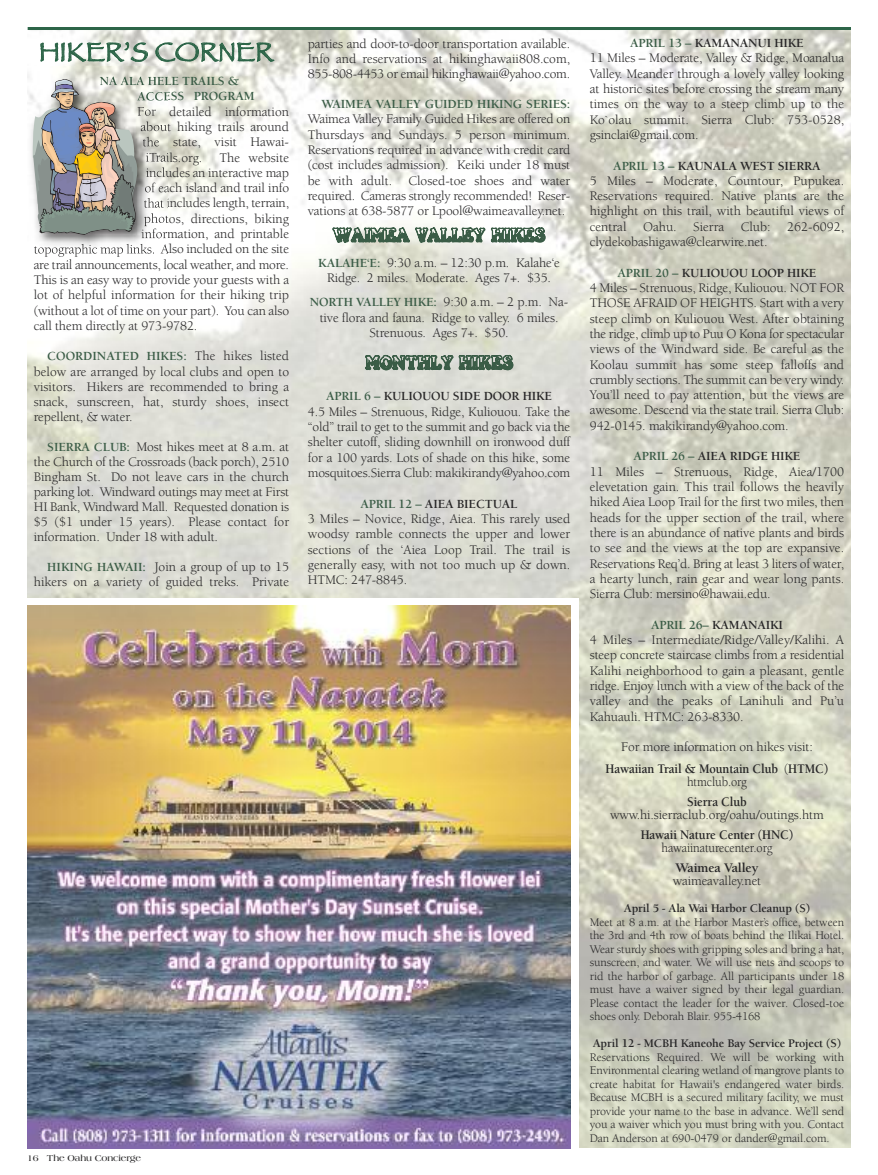
<style>
.page{position:relative;width:878px;height:1175px;background:#fff}
.page>*{position:absolute;margin:0;border:0;box-sizing:border-box;transform-origin:0 0}
.t1{font:27px "Papyrus";color:#2d6548}
.t2{font:21px "Cabaret";letter-spacing:-.01em;color:#3a5c46}
.t3{font:13.5px/15.3px "Berkeley";letter-spacing:-.01em;color:#272627;text-align:justify}
.t4{font:13.5px "Berkeley";letter-spacing:-.01em;color:#272627;scale:.92 1}
.t5{font:700 13.5px "Berkeley";letter-spacing:-.01em;color:#272627;scale:.92 1}
.t6{font:700 13.5px "Berkeley";letter-spacing:-.01em;color:#272627}
.t7{font:700 12.75px "Berkeley";letter-spacing:-.01em;color:#272627}
.t8{font:700 12.75px/15.3px "Berkeley";letter-spacing:-.01em;color:#3a5c46}
.t9{font:12px/13.5px "Berkeley";letter-spacing:-.01em;color:#272627;text-align:justify}
.t10{font:700 12px "Berkeley";letter-spacing:-.01em;color:#272627}
.t11{font:700 9px "Americana";letter-spacing:-.01em;color:#272627}
.s1{font-weight:700;font-size:12.75px;color:#3a5c46}
.s2{color:#3a5c46}
.s3{font-weight:400;font-size:13.5px;color:#272627}
.s4{font-weight:700}
</style>
<div class="page">
<img style="left:28px;top:30px;width:822px;height:1118px">
<img style="left:27px;top:67px;width:141px;height:193px">
<img style="left:100px;top:77px;width:68px;height:8px">
<img style="left:137px;top:92px;width:31px;height:9px">
<img style="left:137px;top:106px;width:19px;height:10px">
<img style="left:141px;top:121px;width:27px;height:10px">
<img style="left:143px;top:137px;width:17px;height:10px">
<img style="left:146px;top:152px;width:22px;height:10px">
<img style="left:146px;top:167px;width:22px;height:10px">
<img style="left:145px;top:182px;width:23px;height:10px">
<img style="left:144px;top:198px;width:24px;height:10px">
<img style="left:144px;top:213px;width:24px;height:13px">
<img style="left:141px;top:228px;width:27px;height:10px">
<img style="left:34px;top:244px;width:53px;height:13px">
<svg style="left:66px;top:259px;width:22px;height:1px"></svg>
<svg style="left:33px;top:79px;width:104px;height:156px;background:#a6a49e"></svg>
<hr style="left:28px;top:27px;width:822px;height:3px;background:#2d6548">
<svg style="left:27px;top:598px;width:552px;height:551px"></svg>
<img style="left:27px;top:605px;width:543px;height:543px">
<h1 class="t1" style="left:39px;top:36px;width:236px">HIKER’S CORNER</h1>
<p class="t3" style="left:308px;top:37px;width:264px">parties and door-to-door transportation available.<br>Info and reservations at hikinghawaii808.com, 855-808-4453 or email hikinghawaii@yahoo.com.</p>
<p class="t8" style="left:321px;top:98px;width:250px">WAIMEA VALLEY GUIDED HIKING SERIES:</p>
<p class="t3" style="left:308px;top:113px;width:264px">Waimea Valley Family Guided Hikes are offered on Thursdays and Sundays. 5 person minimum.<br>Reservations required in advance with credit card (cost includes admission). Keiki under 18 must be with adult. Closed-toe shoes and water required. Cameras strongly recommended! Reser&shy;vations at 638-5877 or Lpool@waimeavalley.net.</p>
<h2 class="t2" style="left:333px;top:228px;width:214px">WAIMEA VALLEY HIKES</h2>
<p class="t3" style="left:318px;top:256px;width:243px;text-align:center"><span class="s1">KALAHE‘E:</span> 9:30 a.m. – 12:30 p.m. Kalahe‘e<br>Ridge. 2 miles. Moderate. Ages 7+. $35.</p>
<p class="t3" style="left:310px;top:295px;width:260px;text-align:center"><span class="s1">NORTH VALLEY HIKE:</span> 9:30 a.m. – 2 p.m. Na&shy;tive flora and fauna. Ridge to valley. 6 miles.<br>Strenuous. Ages 7+. $50.</p>
<h2 class="t2" style="left:365px;top:355px;width:149px">MONTHLY HIKES</h2>
<p class="t7" style="left:326px;top:391px;width:227px"><span class="s2">APRIL 6 –</span> KULIOUOU SIDE DOOR HIKE</p>
<p class="t3" style="left:308px;top:405px;width:264px">4.5 Miles – Strenuous, Ridge, Kuliouou. Take the “old” trail to get to the summit and go back via the shelter cutoff, sliding downhill on ironwood duff for a 100 yards. Lots of shade on this hike, some mosquitoes.Sierra Club: makikirandy@yahoo.com</p>
<p class="t7" style="left:360px;top:498px;width:158px"><span class="s2">APRIL 12 –</span> AIEA BIECTUAL</p>
<p class="t3" style="left:308px;top:512px;width:264px">3 Miles – Novice, Ridge, Aiea. This rarely used woodsy ramble connects the upper and lower sections of the ‘Aiea Loop Trail. The trail is generally easy, with not too much up &amp; down.<br>HTMC: 247-8845.</p>
<p class="t8" style="left:137px;top:74px;width:119px;text-indent:-38px">NA ALA HELE TRAILS &amp;<br>ACCESS PROGRAM</p>
<p class="t3" style="left:137px;top:105px;width:153px">For detailed information</p>
<p class="t3" style="left:140px;top:120px;width:150px">about hiking trails around</p>
<p class="t3" style="left:142px;top:135px;width:148px">the state, visit Hawai-</p>
<p class="t3" style="left:146px;top:151px;width:58px">iTrails.org.</p>
<p class="t3" style="left:141px;top:151px;width:149px;text-align:right">The website<br>includes an interactive map of each island and trail info that includes length, terrain, photos, directions, biking information, and printable</p>
<p class="t3" style="left:34px;top:258px;width:257px">are trail announcements, local weather, and more.<br>This is an easy way to provide your guests with a lot of helpful information for their hiking trip (without a lot of time on your part). You can also call them directly at 973-9782.</p>
<p class="t8" style="left:47px;top:350px;width:243px">COORDINATED HIKES: <span class="s3">The hikes listed</span></p>
<p class="t3" style="left:34px;top:365px;width:257px">below are arranged by local clubs and open to visitors. Hikers are recommended to bring a snack, sunscreen, hat, sturdy shoes, insect repellent, &amp; water.</p>
<p class="t3" style="left:34px;top:440px;width:257px;text-indent:14px"><span class="s1">SIERRA CLUB:</span> Most hikes meet at 8 a.m. at the Church of the Crossroads (back porch), 2510<br>Bingham St. Do not leave cars in the church parking lot. Windward outings may meet at First HI Bank, Windward Mall. Requested donation is $5 ($1 under 15 years). Please contact for information. Under 18 with adult.</p>
<p class="t3" style="left:34px;top:560px;width:257px;text-align:right"><span class="s1">HIKING HAWAII:</span> Join a group of up to 15 hikers on a variety of guided treks. Private</p>
<p class="t11" style="left:27px;top:1154px;width:115px">16 The Oahu Concierge</p>
<p class="t7" style="left:630px;top:38px;width:175px"><span class="s2">APRIL 13 –</span> KAMANANUI HIKE</p>
<p class="t3" style="left:589px;top:52px;width:256px">11 Miles – Moderate, Valley &amp; Ridge, Moanalua Valley. Meander through a lovely valley looking at historic sites before crossing the stream many times on the way to a steep climb up to the Ko`olau summit. Sierra Club: 753-0528, gsinclai@gmail.com.</p>
<p class="t7" style="left:613px;top:160px;width:209px"><span class="s2">APRIL 13 –</span> KAUNALA WEST SIERRA</p>
<p class="t3" style="left:589px;top:174px;width:256px">5 Miles – Moderate, Countour, Pupukea.<br>Reservations required. Native plants are the highlight on this trail, with beautiful views of central Oahu. Sierra Club: 262-6092, clydekobashigawa@clearwire.net.</p>
<p class="t7" style="left:617px;top:268px;width:200px"><span class="s2">APRIL 20 –</span> KULIOUOU LOOP HIKE</p>
<p class="t3" style="left:589px;top:281px;width:256px">4 Miles – Strenuous, Ridge, Kuliouou. NOT FOR THOSE AFRAID OF HEIGHTS. Start with a very steep climb on Kuliouou West. After obtaining the ridge, climb up to Puu O Kona for spectacular views of the Windward side. Be careful as the Koolau summit has some steep falloffs and crumbly sections. The summit can be very windy.<br>You’ll need to pay attention, but the views are awesome. Descend via the state trail. Sierra Club:<br>942-0145. makikirandy@yahoo.com.</p>
<p class="t7" style="left:633px;top:451px;width:168px"><span class="s2">APRIL 26 –</span> AIEA RIDGE HIKE</p>
<p class="t3" style="left:589px;top:465px;width:256px">11 Miles – Strenuous, Ridge, Aiea/1700 elevetation gain. This trail follows the heavily hiked Aiea Loop Trail for the first two miles, then heads for the upper section of the trail, where there is an abundance of native plants and birds to see and the views at the top are expansive.<br>Reservations Req’d. Bring at least 3 liters of water, a hearty lunch, rain gear and wear long pants.<br>Sierra Club: mersino@hawaii.edu.</p>
<p class="t7" style="left:651px;top:619px;width:133px"><span class="s2">APRIL 26–</span> KAMANAIKI</p>
<p class="t3" style="left:589px;top:633px;width:256px">4 Miles – Intermediate/Ridge/Valley/Kalihi. A steep concrete staircase climbs from a residential Kalihi neighborhood to gain a pleasant, gentle ridge. Enjoy lunch with a view of the back of the valley and the peaks of Lanihuli and Pu’u Kahuauli. HTMC: 263-8330.</p>
<p class="t3" style="left:605px;top:737px;width:224px;line-height:21.3px;text-align:center">For more information on hikes visit:<br><span class="s4">Hawaiian Trail &amp; Mountain Club</span> (<span class="s4">HTMC)</span></p>
<p class="t4" style="left:687px;top:776px;width:67px">htmclub.org</p>
<p class="t5" style="left:687px;top:796px;width:66px">Sierra Club</p>
<p class="t3" style="left:610px;top:808px;width:215px">www.hi.sierraclub.org/oahu/outings.htm</p>
<p class="t5" style="left:640px;top:829px;width:167px">Hawaii Nature Center (HNC)</p>
<p class="t4" style="left:661px;top:842px;width:122px">hawaiinaturecenter.org</p>
<p class="t6" style="left:675px;top:862px;width:84px">Waimea Valley</p>
<p class="t3" style="left:672px;top:874px;width:90px">waimeavalley.net</p>
<p class="t10" style="left:623px;top:903px;width:188px">April 5 - Ala Wai Harbor Cleanup (S)</p>
<p class="t9" style="left:589px;top:916px;width:256px">Meet at 8 a.m. at the Harbor Master’s office, between the 3rd and 4th row of boats behind the Ilikai Hotel.<br>Wear sturdy shoes with gripping soles and bring a hat, sunscreen, and water. We will use nets and scoops to rid the harbor of garbage. All participants under 18 must have a waiver signed by their legal guardian.<br>Please contact the leader for the waiver. Closed-toe shoes only. Deborah Blair. 955-4168</p>
<p class="t10" style="left:592px;top:1038px;width:250px">April 12 - MCBH Kaneohe Bay Service Project (S)</p>
<p class="t9" style="left:589px;top:1051px;width:256px">Reservations Required. We will be working with Environmental clearing wetland of mangrove plants to create habitat for Hawaii's endangered water birds.<br>Because MCBH is a secured military facility, we must provide your name to the base in advance. We’ll send you a waiver which you must bring with you. Contact Dan Anderson at 690-0479 or dander@gmail.com.</p>
</div>
